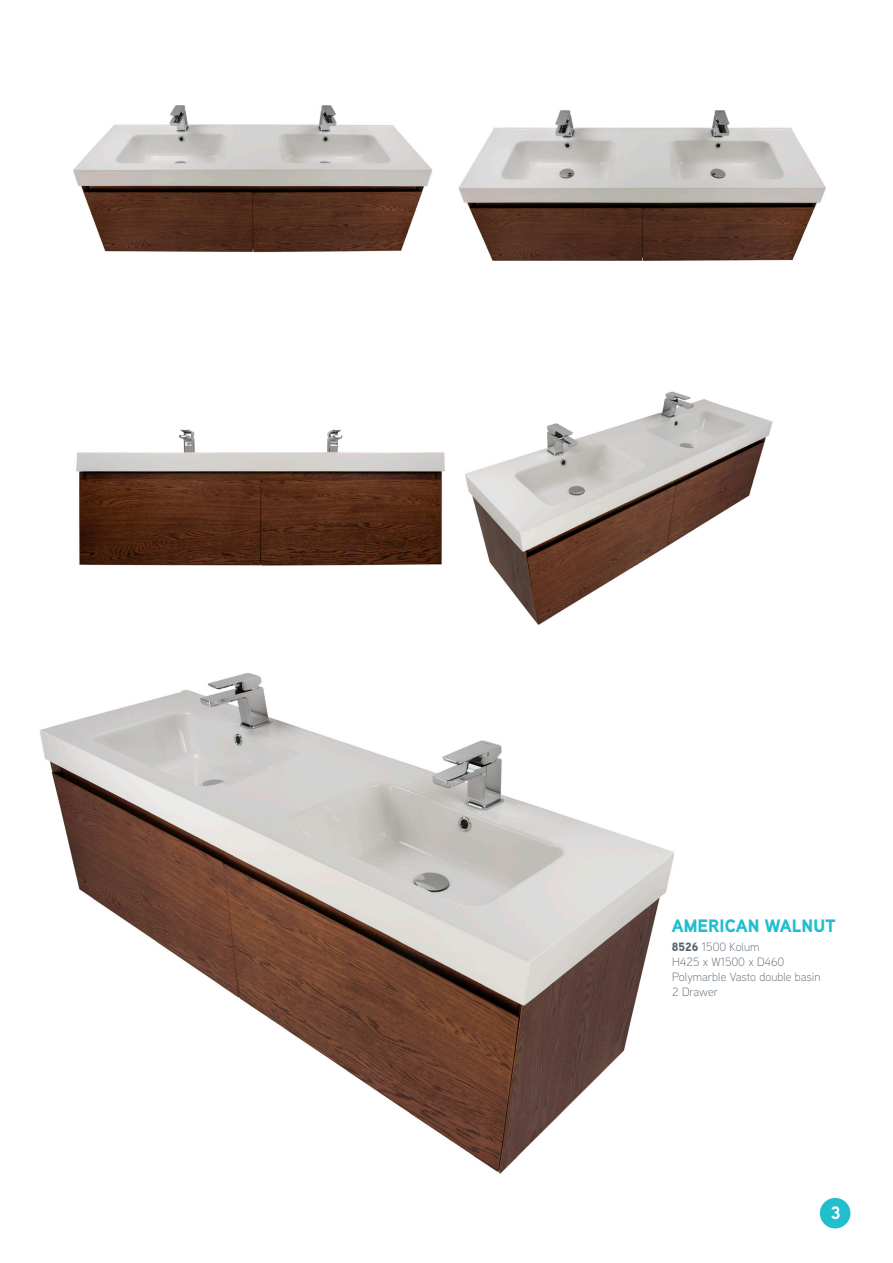
<style>
.page{position:relative;width:893px;height:1263px;background:#fff}
.page>*{position:absolute;margin:0;border:0;box-sizing:border-box;transform-origin:0 0}
.New_Item_Body_Lists{font:900 18px "Aaux Next";color:#21bece}
.New_Item_Body_Lists-2{font:700 18px "Aaux Next";color:#fff}
.New_Item_Body_Lists-3{font:300 12px/15px "Aaux Next";color:#57646d}
.s1{font-weight:900}
</style>
<div class="page">
<img style="left:73px;top:105px;width:360px;height:148px">
<img style="left:458px;top:110px;width:368px;height:151px">
<img style="left:76px;top:429px;width:369px;height:137px">
<img style="left:465px;top:391px;width:308px;height:234px">
<img style="left:40px;top:673px;width:634px;height:501px">
<div style="left:820px;top:1198px;width:30px;height:30px;background:#21bece;border-radius:50%"></div>
<p class="New_Item_Body_Lists" style="left:672px;top:913px;width:165px">AMERICAN WALNUT</p>
<p class="New_Item_Body_Lists-3" style="left:672px;top:939px;width:150px"><span class="s1">8526</span> 1500 Kolum<br>H425 x W1500 x D460<br>Polymarble Vasto double basin<br>2 Drawer</p>
<p class="New_Item_Body_Lists-2" style="left:831px;top:1200px;width:11px">3</p>
</div>
